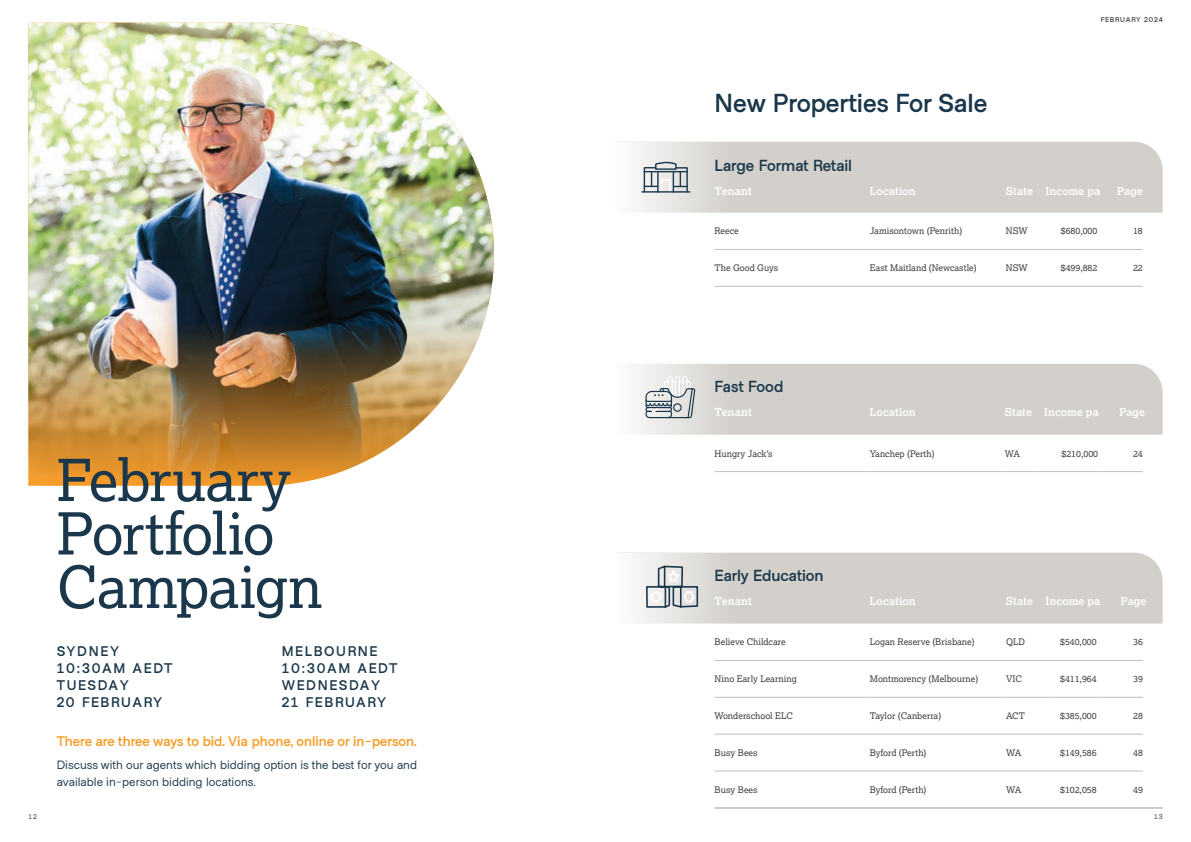
<style>
.page{position:relative;width:1191px;height:842px;background:#fff}
.page>*{position:absolute;margin:0;border:0;box-sizing:border-box;transform-origin:0 0}
.t1{font:57.9px/53.5px "Lexia";letter-spacing:-.015em;color:#1a374b}
.t2{font:700 26px "Metro Sans";color:#1a374b}
.t3{font:700 16px "Metro Sans";color:#1a374b}
.t4{font:700 14px/17px "Metro Sans";letter-spacing:.12em;color:#1a374b}
.t5{font:700 14px "Metro Sans";color:#f89c28}
.t6{font:12px/17px "Metro Sans";color:#1a374b}
.t7{font:700 11px "Lexia";color:#fff}
.t8{font:9px "Lexia";color:#403f3f}
.t9{font:700 7px "Metro Sans";letter-spacing:.12em;color:#403f3f}
.t10{font:700 7px "Metro Sans";color:#636366}
</style>
<div class="page">
<img style="left:28px;top:23px;width:466px;height:463px">
<hr style="left:714px;top:471px;width:156px;height:1px;background:#bfbebe">
<hr style="left:870px;top:471px;width:134px;height:1px;background:#bfbebe">
<hr style="left:1004px;top:471px;width:35px;height:1px;background:#bfbebe">
<hr style="left:1039px;top:471px;width:59px;height:1px;background:#bfbebe">
<hr style="left:1098px;top:471px;width:44px;height:1px;background:#bfbebe">
<svg style="left:636px;top:364px;width:526px;height:71px;background:#d4d2cd"></svg>
<hr style="left:714px;top:808px;width:448px;height:1px;background:#999">
<hr style="left:714px;top:249px;width:156px;height:1px;background:#bfbebe">
<hr style="left:870px;top:249px;width:136px;height:1px;background:#bfbebe">
<hr style="left:1006px;top:249px;width:34px;height:1px;background:#bfbebe">
<hr style="left:1040px;top:249px;width:57px;height:1px;background:#bfbebe">
<hr style="left:1097px;top:249px;width:45px;height:1px;background:#bfbebe">
<hr style="left:714px;top:286px;width:156px;height:1px;background:#bfbebe">
<hr style="left:870px;top:286px;width:136px;height:1px;background:#bfbebe">
<hr style="left:1006px;top:286px;width:34px;height:1px;background:#bfbebe">
<hr style="left:1040px;top:286px;width:57px;height:1px;background:#bfbebe">
<hr style="left:1097px;top:286px;width:45px;height:1px;background:#bfbebe">
<svg style="left:636px;top:142px;width:526px;height:71px;background:#d4d1cd"></svg>
<hr style="left:714px;top:660px;width:156px;height:1px;background:#bfbebe">
<hr style="left:870px;top:660px;width:136px;height:1px;background:#bfbebe">
<hr style="left:1006px;top:660px;width:47px;height:1px;background:#bfbebe">
<hr style="left:1053px;top:660px;width:43px;height:1px;background:#bfbebe">
<hr style="left:1096px;top:660px;width:47px;height:1px;background:#bfbebe">
<hr style="left:714px;top:697px;width:156px;height:1px;background:#bfbebe">
<hr style="left:870px;top:697px;width:136px;height:1px;background:#bfbebe">
<hr style="left:1006px;top:697px;width:47px;height:1px;background:#bfbebe">
<hr style="left:1053px;top:697px;width:43px;height:1px;background:#bfbebe">
<hr style="left:1096px;top:697px;width:47px;height:1px;background:#bfbebe">
<hr style="left:714px;top:734px;width:156px;height:1px;background:#bfbebe">
<hr style="left:870px;top:734px;width:136px;height:1px;background:#bfbebe">
<hr style="left:1006px;top:734px;width:47px;height:1px;background:#bfbebe">
<hr style="left:1053px;top:734px;width:43px;height:1px;background:#bfbebe">
<hr style="left:1096px;top:734px;width:47px;height:1px;background:#bfbebe">
<hr style="left:714px;top:771px;width:156px;height:1px;background:#bfbebe">
<hr style="left:870px;top:771px;width:136px;height:1px;background:#bfbebe">
<hr style="left:1006px;top:771px;width:47px;height:1px;background:#bfbebe">
<hr style="left:1053px;top:771px;width:43px;height:1px;background:#bfbebe">
<hr style="left:1096px;top:771px;width:47px;height:1px;background:#bfbebe">
<svg style="left:636px;top:553px;width:526px;height:70px;background:#d3d1cd"></svg>
<h2 class="t2" style="left:714px;top:87px;width:274px">New Properties For Sale</h2>
<p class="t9" style="left:1100px;top:15px;width:63px">FEBRUARY 2024</p>
<h3 class="t3" style="left:714px;top:156px;width:139px">Large Format Retail</h3>
<p class="t7" style="left:714px;top:184px;width:39px">Tenant</p>
<p class="t7" style="left:870px;top:184px;width:47px">Location</p>
<p class="t7" style="left:1006px;top:184px;width:96px">State Income pa</p>
<p class="t7" style="left:1117px;top:184px;width:27px">Page</p>
<p class="t8" style="left:714px;top:225px;width:26px">Reece</p>
<p class="t8" style="left:870px;top:225px;width:94px">Jamisontown (Penrith)</p>
<p class="t8" style="left:1006px;top:225px;width:23px">NSW</p>
<p class="t8" style="left:1060px;top:225px;width:38px">$680,000</p>
<p class="t8" style="left:1133px;top:225px;width:11px">18</p>
<p class="t8" style="left:714px;top:262px;width:65px">The Good Guys</p>
<p class="t8" style="left:870px;top:262px;width:108px">East Maitland (Newcastle)</p>
<p class="t8" style="left:1006px;top:262px;width:23px">NSW</p>
<p class="t8" style="left:1060px;top:262px;width:38px">$499,882</p>
<p class="t8" style="left:1133px;top:262px;width:11px">22</p>
<h1 class="t1" style="left:57px;top:452px;width:267px">February<br>Portfolio<br>Campaign</h1>
<h3 class="t4" style="left:57px;top:644px;width:117px">SYDNEY<br>10:30AM AEDT<br>TUESDAY<br>20 FEBRUARY</h3>
<h3 class="t4" style="left:282px;top:644px;width:117px">MELBOURNE<br>10:30AM AEDT<br>WEDNESDAY<br>21 FEBRUARY</h3>
<h3 class="t5" style="left:57px;top:733px;width:361px">There are three ways to bid. Via phone, online or in-person.</h3>
<h3 class="t6" style="left:57px;top:756px;width:362px">Discuss with our agents which bidding option is the best for you and available in-person bidding locations.</h3>
<h3 class="t3" style="left:714px;top:377px;width:70px">Fast Food</h3>
<p class="t7" style="left:714px;top:405px;width:39px">Tenant</p>
<p class="t7" style="left:870px;top:405px;width:47px">Location</p>
<p class="t7" style="left:1004px;top:405px;width:96px">State Income pa</p>
<p class="t7" style="left:1119px;top:405px;width:27px">Page</p>
<p class="t8" style="left:714px;top:448px;width:59px">Hungry Jack’s</p>
<p class="t8" style="left:870px;top:448px;width:66px">Yanchep (Perth)</p>
<p class="t8" style="left:1004px;top:448px;width:17px">WA</p>
<p class="t8" style="left:1061px;top:448px;width:38px">$210,000</p>
<p class="t8" style="left:1133px;top:448px;width:11px">24</p>
<h3 class="t3" style="left:714px;top:566px;width:110px">Early Education</h3>
<p class="t7" style="left:714px;top:594px;width:39px">Tenant</p>
<p class="t7" style="left:870px;top:594px;width:47px">Location</p>
<p class="t7" style="left:1006px;top:594px;width:96px">State Income pa</p>
<p class="t7" style="left:1120px;top:594px;width:27px">Page</p>
<p class="t8" style="left:714px;top:636px;width:73px">Believe Childcare</p>
<p class="t8" style="left:870px;top:636px;width:106px">Logan Reserve (Brisbane)</p>
<p class="t8" style="left:1006px;top:636px;width:21px">QLD</p>
<p class="t8" style="left:1060px;top:636px;width:38px">$540,000</p>
<p class="t8" style="left:1133px;top:636px;width:11px">36</p>
<p class="t8" style="left:714px;top:673px;width:84px">Nino Early Learning</p>
<p class="t8" style="left:870px;top:673px;width:110px">Montmorency (Melbourne)</p>
<p class="t8" style="left:1006px;top:673px;width:17px">VIC</p>
<p class="t8" style="left:1060px;top:673px;width:38px">$411,964</p>
<p class="t8" style="left:1133px;top:673px;width:11px">39</p>
<p class="t8" style="left:714px;top:710px;width:80px">Wonderschool ELC</p>
<p class="t8" style="left:870px;top:710px;width:73px">Taylor (Canberra)</p>
<p class="t8" style="left:1006px;top:710px;width:20px">ACT</p>
<p class="t8" style="left:1060px;top:710px;width:38px">$385,000</p>
<p class="t8" style="left:1133px;top:710px;width:11px">28</p>
<p class="t8" style="left:714px;top:747px;width:44px">Busy Bees</p>
<p class="t8" style="left:870px;top:747px;width:58px">Byford (Perth)</p>
<p class="t8" style="left:1006px;top:747px;width:17px">WA</p>
<p class="t8" style="left:1060px;top:747px;width:38px">$149,586</p>
<p class="t8" style="left:1133px;top:747px;width:11px">48</p>
<p class="t8" style="left:714px;top:784px;width:44px">Busy Bees</p>
<p class="t8" style="left:870px;top:784px;width:58px">Byford (Perth)</p>
<p class="t8" style="left:1006px;top:784px;width:17px">WA</p>
<p class="t8" style="left:1060px;top:784px;width:38px">$102,058</p>
<p class="t8" style="left:1133px;top:784px;width:11px">49</p>
<p class="t10" style="left:28px;top:813px;width:10px">12</p>
<p class="t10" style="left:1154px;top:813px;width:10px">13</p>
</div>
